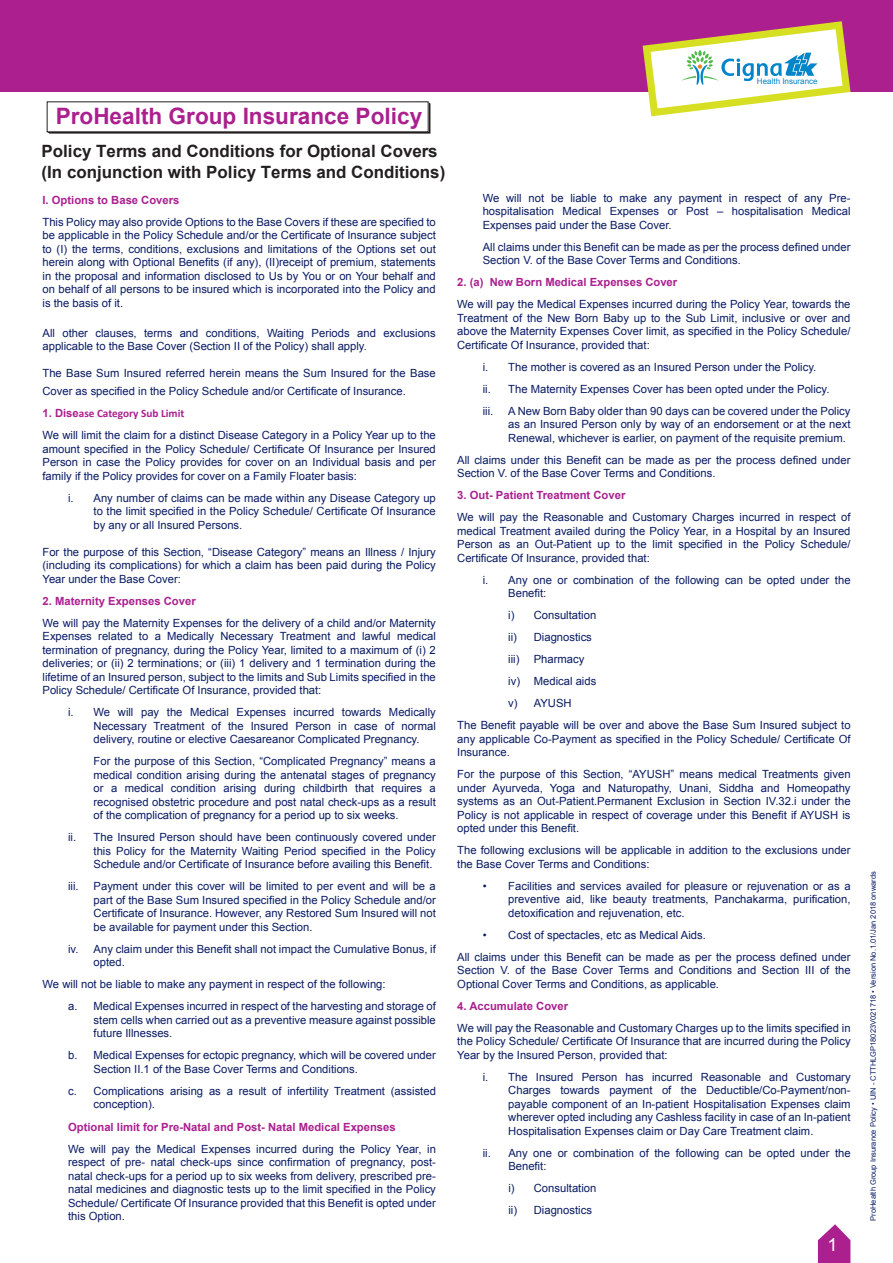
<style>
.page{position:relative;width:893px;height:1263px;background:#fff}
.page>*{position:absolute;margin:0;border:0;box-sizing:border-box;transform-origin:0 0}
.t1{font:700 22.65px "Arial";color:#ab208e}
.t2{font:18px "Arial";color:#fff}
.t3{font:700 16.95px/20.2px "Arial";color:#231f20}
.t4{font:11.25px/13.5px "Arial";color:#091b63;text-align:justify}
.t5{font:700 11.25px "Arial";color:#ab208e}
.t6{font:700 11.25px "Calibri";color:#ab208e}
.t7{font:8.1px "Arial";color:#0084ca}
.t8{font:7.5px "Arial";color:#091b63}
.s1{font-family:"Arial"}
</style>
<div class="page">
<div style="left:0;top:0;width:893px;height:92px;background:#ab208e"></div>
<svg style="left:818px;top:1224px;width:32px;height:39px"></svg>
<svg style="left:643px;top:21px;width:207px;height:95px"></svg>
<svg style="left:47px;top:102px;width:383px;height:32px"></svg>
<div style="left:47px;top:102px;width:381px;height:30px;background:#fff"></div>
<h1 class="t1" style="left:56px;top:100px;width:368px">ProHealth Group Insurance Policy</h1>
<h3 class="t3" style="left:42px;top:142px;width:405px">Policy Terms and Conditions for Optional Covers (In conjunction with Policy Terms and Conditions)</h3>
<p class="t5" style="left:43px;top:192px;width:138px">I. Options to Base Covers</p>
<p class="t4" style="left:43px;top:215px;width:395px">This Policy may also provide Options to the Base Covers if these are specified to be applicable in the Policy Schedule and/or the Certificate of Insurance subject to (I) the terms, conditions, exclusions and limitations of the Options set out herein along with Optional Benefits (if any), (II)receipt of premium, statements in the proposal and information disclosed to Us by You or on Your behalf and on behalf of all persons to be insured which is incorporated into the Policy and is the basis of it.</p>
<p class="t4" style="left:43px;top:326px;width:395px">All other clauses, terms and conditions, Waiting Periods and exclusions applicable to the Base Cover (Section II of the Policy) shall apply.</p>
<p class="t4" style="left:43px;top:364px;width:395px;line-height:18px">The Base Sum Insured referred herein means the Sum Insured for the Base<br>Cover as specified in the Policy Schedule and/or Certificate of Insurance.</p>
<p class="t6" style="left:43px;top:406px;width:143px"><span class="s1">1. Dise</span>ase Category Sub Limit</p>
<p class="t4" style="left:43px;top:429px;width:395px">We will limit the claim for a distinct Disease Category in a Policy Year up to the amount specified in the Policy Schedule/ Certificate Of Insurance per Insured Person in case the Policy provides for cover on an Individual basis and per family if the Policy provides for cover on a Family Floater basis:</p>
<p class="t4" style="left:94px;top:491px;width:344px;text-indent:-26px">i. Any number of claims can be made within any Disease Category up to the limit specified in the Policy Schedule/ Certificate Of Insurance by any or all Insured Persons.</p>
<p class="t4" style="left:43px;top:545px;width:395px">For the purpose of this Section, “Disease Category” means an Illness / Injury (including its complications) for which a claim has been paid during the Policy Year under the Base Cover:</p>
<p class="t5" style="left:43px;top:593px;width:155px">2. Maternity Expenses Cover</p>
<p class="t4" style="left:43px;top:616px;width:395px">We will pay the Maternity Expenses for the delivery of a child and/or Maternity Expenses related to a Medically Necessary Treatment and lawful medical termination of pregnancy, during the Policy Year, limited to a maximum of (i) 2 deliveries; or (ii) 2 terminations; or (iii) 1 delivery and 1 termination during the lifetime of an Insured person, subject to the limits and Sub Limits specified in the Policy Schedule/ Certificate Of Insurance, provided that:</p>
<p class="t4" style="left:94px;top:706px;width:344px;text-indent:-26px">i. We will pay the Medical Expenses incurred towards Medically Necessary Treatment of the Insured Person in case of normal delivery, routine or elective Caesareanor Complicated Pregnancy.</p>
<p class="t4" style="left:94px;top:755px;width:344px">For the purpose of this Section, “Complicated Pregnancy” means a medical condition arising during the antenatal stages of pregnancy or a medical condition arising during childbirth that requires a recognised obstetric procedure and post natal check-ups as a result of the complication of pregnancy for a period up to six weeks.</p>
<p class="t4" style="left:94px;top:831px;width:344px;text-indent:-26px">ii. The Insured Person should have been continuously covered under this Policy for the Maternity Waiting Period specified in the Policy Schedule and/or Certificate of Insurance before availing this Benefit.</p>
<p class="t4" style="left:68px;top:880px;width:12px">iii.</p>
<p class="t4" style="left:94px;top:880px;width:344px">Payment under this cover will be limited to per event and will be a part of the Base Sum Insured specified in the Policy Schedule and/or Certificate of Insurance. However, any Restored Sum Insured will not be available for payment under this Section.</p>
<p class="t4" style="left:94px;top:942px;width:344px;text-indent:-26px">iv. Any claim under this Benefit shall not impact the Cumulative Bonus, if opted.</p>
<p class="t4" style="left:68px;top:973px;width:369px;line-height:22px;text-indent:-26px">We will not be liable to make any payment in respect of the following:<br>a. Medical Expenses incurred in respect of the harvesting and storage of</p>
<p class="t4" style="left:94px;top:1013px;width:344px">stem cells when carried out as a preventive measure against possible future Illnesses.</p>
<p class="t4" style="left:94px;top:1049px;width:344px;text-indent:-26px">b. Medical Expenses for ectopic pregnancy, which will be covered under<br>Section II.1 of the Base Cover Terms and Conditions.</p>
<p class="t4" style="left:94px;top:1084px;width:344px;text-indent:-26px">c. Complications arising as a result of infertility Treatment (assisted conception).</p>
<p class="t5" style="left:68px;top:1119px;width:329px">Optional limit for Pre-Natal and Post- Natal Medical Expenses</p>
<p class="t4" style="left:68px;top:1142px;width:369px">We will pay the Medical Expenses incurred during the Policy Year, in respect of pre- natal check-ups since confirmation of pregnancy, post&shy;natal check-ups for a period up to six weeks from delivery, prescribed pre&shy;natal medicines and diagnostic tests up to the limit specified in the Policy Schedule/ Certificate Of Insurance provided that this Benefit is opted under this Option.</p>
<p class="t7" style="left:757px;top:76px;width:62px">Health Insurance</p>
<p class="t4" style="left:483px;top:191px;width:369px">We will not be liable to make any payment in respect of any Pre&shy;hospitalisation Medical Expenses or Post – hospitalisation Medical Expenses paid under the Base Cover.</p>
<p class="t4" style="left:483px;top:240px;width:369px">All claims under this Benefit can be made as per the process defined under<br>Section V. of the Base Cover Terms and Conditions.</p>
<p class="t5" style="left:457px;top:275px;width:222px">2. (a) New Born Medical Expenses Cover</p>
<p class="t4" style="left:457px;top:298px;width:395px">We will pay the Medical Expenses incurred during the Policy Year, towards the Treatment of the New Born Baby up to the Sub Limit, inclusive or over and above the Maternity Expenses Cover limit, as specified in the Policy Schedule/ Certificate Of Insurance, provided that:</p>
<p class="t4" style="left:483px;top:356px;width:348px;line-height:22px;text-align:left">i. The mother is covered as an Insured Person under the Policy.<br>ii. The Maternity Expenses Cover has been opted under the Policy. iii.</p>
<p class="t4" style="left:508px;top:404px;width:344px">A New Born Baby older than 90 days can be covered under the Policy as an Insured Person only by way of an endorsement or at the next Renewal, whichever is earlier, on payment of the requisite premium.</p>
<p class="t4" style="left:457px;top:453px;width:395px">All claims under this Benefit can be made as per the process defined under<br>Section V. of the Base Cover Terms and Conditions.</p>
<p class="t5" style="left:457px;top:488px;width:170px">3. Out- Patient Treatment Cover</p>
<p class="t4" style="left:457px;top:511px;width:395px">We will pay the Reasonable and Customary Charges incurred in respect of medical Treatment availed during the Policy Year, in a Hospital by an Insured Person as an Out-Patient up to the limit specified in the Policy Schedule/ Certificate Of Insurance, provided that:</p>
<p class="t4" style="left:508px;top:573px;width:344px;text-indent:-26px">i. Any one or combination of the following can be opted under the<br>Benefit:</p>
<p class="t4" style="left:508px;top:604px;width:90px;line-height:22px;text-align:left">i) Consultation ii) Diagnostics iii)</p>
<p class="t4" style="left:534px;top:653px;width:52px">Pharmacy</p>
<p class="t4" style="left:508px;top:675px;width:90px">iv) Medical aids</p>
<p class="t4" style="left:508px;top:697px;width:65px">v) AYUSH</p>
<p class="t4" style="left:457px;top:719px;width:395px">The Benefit payable will be over and above the Base Sum Insured subject to</p>
<p class="t4" style="left:457px;top:732px;width:395px">any applicable Co-Payment as specified in the Policy Schedule/ Certificate Of<br>Insurance.</p>
<p class="t4" style="left:457px;top:768px;width:395px">For the purpose of this Section, “AYUSH” means medical Treatments given under Ayurveda, Yoga and Naturopathy, Unani, Siddha and Homeopathy systems as an Out-Patient.Permanent Exclusion in Section IV.32.i under the Policy is not applicable in respect of coverage under this Benefit if AYUSH is opted under this Benefit.</p>
<p class="t4" style="left:457px;top:844px;width:395px">The following exclusions will be applicable in addition to the exclusions under the Base Cover Terms and Conditions:</p>
<p class="t4" style="left:508px;top:879px;width:344px;text-indent:-26px">• Facilities and services availed for pleasure or rejuvenation or as a preventive aid, like beauty treatments, Panchakarma, purification, detoxification and rejuvenation, etc.</p>
<p class="t4" style="left:457px;top:924px;width:395px;line-height:22px;text-indent:26px">• Cost of spectacles, etc as Medical Aids.<br>All claims under this Benefit can be made as per the process defined under</p>
<p class="t4" style="left:457px;top:964px;width:395px">Section V. of the Base Cover Terms and Conditions and Section III of the<br>Optional Cover Terms and Conditions, as applicable.</p>
<p class="t5" style="left:457px;top:998px;width:112px">4. Accumulate Cover</p>
<p class="t4" style="left:457px;top:1021px;width:395px">We will pay the Reasonable and Customary Charges up to the limits specified in the Policy Schedule/ Certificate Of Insurance that are incurred during the Policy Year by the Insured Person, provided that:</p>
<p class="t4" style="left:508px;top:1070px;width:344px;text-indent:-26px">i. The Insured Person has incurred Reasonable and Customary Charges towards payment of the Deductible/Co-Payment/non&shy;payable component of an In-patient Hospitalisation Expenses claim wherever opted including any Cashless facility in case of an In-patient Hospitalisation Expenses claim or Day Care Treatment claim.</p>
<p class="t4" style="left:508px;top:1146px;width:344px;text-indent:-26px">ii. Any one or combination of the following can be opted under the<br>Benefit:</p>
<p class="t4" style="left:508px;top:1177px;width:90px;line-height:22px">i) Consultation ii) Diagnostics</p>
<h2 class="t2" style="left:827px;top:1233px;width:12px">1</h2>
<p class="t8" style="left:868px;top:1220px;width:351px;rotate:-90deg">ProHealth Group Insurance Policy • UIN - CTTHLGP18023V021718 • Version No.1.01/Jan 2018 onwards</p>
</div>
